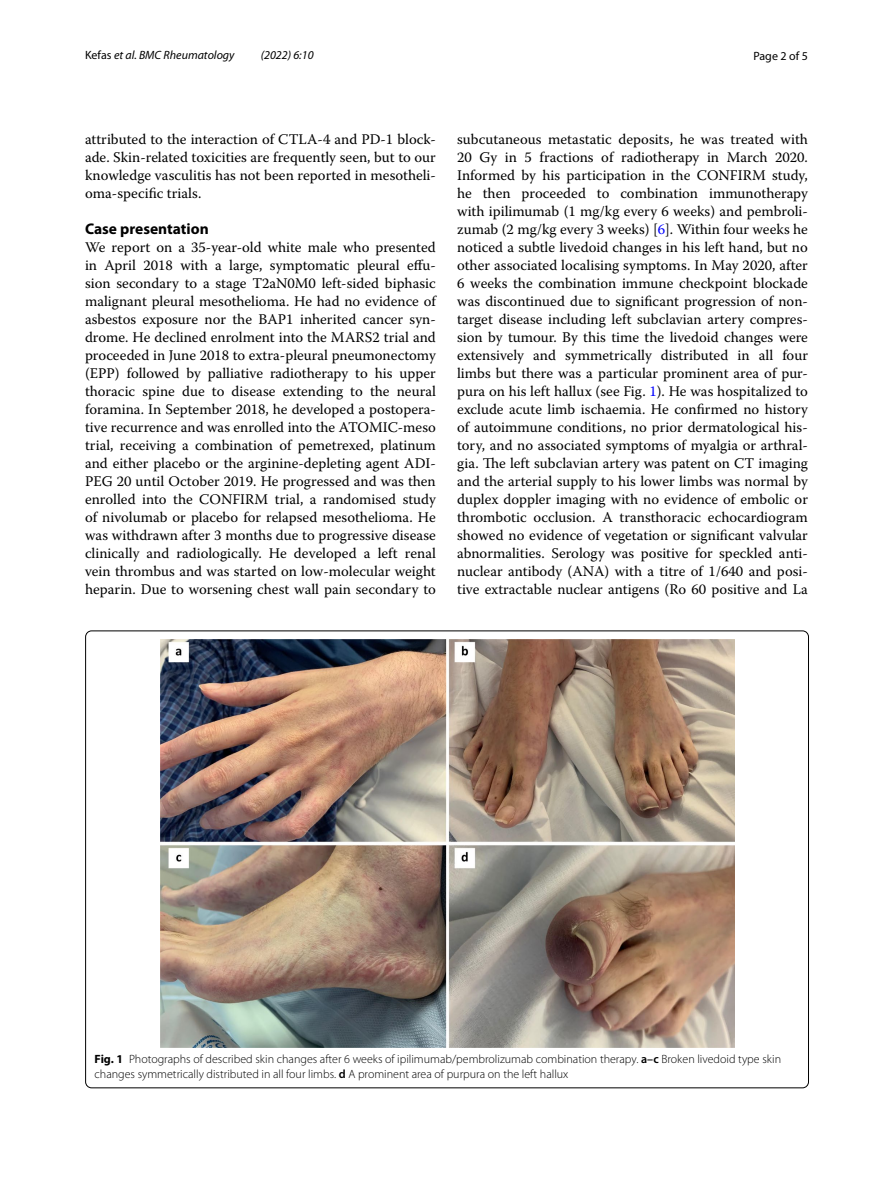
<style>
.page{position:relative;width:893px;height:1187px;background:#fff}
.page>*{position:absolute;margin:0;border:0;box-sizing:border-box;transform-origin:0 0}
.t1{font:700 15.45px "Myriad Pro";color:#000}
.t2{font:14.7px/18px "Warnock Pro";color:#000;text-align:justify}
.t3{font:300 12px/15px "Myriad Pro";color:#000}
.t4{font:italic 12px "Myriad Pro";color:#000}
.t5{font:12px "Myriad Pro";color:#000}
.s1{font-style:normal}
.s2{color:#00f}
.s3{font-weight:700}
.s4{font-weight:600}
</style>
<div class="page">
<img style="left:160px;top:640px;width:574px;height:407px">
<p class="t4" style="left:85px;top:48px;width:151px"><span class="s1">Kefas</span> et al. BMC Rheumatology</p>
<p class="t4" style="left:261px;top:48px;width:54px">(2022) 6:10</p>
<p class="t5" style="left:753px;top:48px;width:56px">Page 2 of 5</p>
<p class="t2" style="left:85px;top:130px;width:352px">attributed to the interaction of CTLA-4 and PD-1 block&shy;ade. Skin-related toxicities are frequently seen, but to our knowledge vasculitis has not been reported in mesotheli&shy;oma-specific trials.</p>
<p class="t1" style="left:85px;top:218px;width:125px">Case presentation</p>
<p class="t2" style="left:85px;top:238px;width:352px">We report on a 35-year-old white male who presented in April 2018 with a large, symptomatic pleural effu&shy;sion secondary to a stage T2aN0M0 left-sided biphasic malignant pleural mesothelioma. He had no evidence of asbestos exposure nor the BAP1 inherited cancer syn&shy;drome. He declined enrolment into the MARS2 trial and proceeded in June 2018 to extra-pleural pneumonectomy (EPP) followed by palliative radiotherapy to his upper thoracic spine due to disease extending to the neural foramina. In September 2018, he developed a postopera&shy;tive recurrence and was enrolled into the ATOMIC-meso trial, receiving a combination of pemetrexed, platinum and either placebo or the arginine-depleting agent ADI-PEG 20 until October 2019. He progressed and was then enrolled into the CONFIRM trial, a randomised study of nivolumab or placebo for relapsed mesothelioma. He was withdrawn after 3 months due to progressive disease clinically and radiologically. He developed a left renal vein thrombus and was started on low-molecular weight heparin. Due to worsening chest wall pain secondary to</p>
<p class="t2" style="left:457px;top:130px;width:352px">subcutaneous metastatic deposits, he was treated with 20 Gy in 5 fractions of radiotherapy in March 2020.<br>Informed by his participation in the CONFIRM study, he then proceeded to combination immunotherapy with ipilimumab (1 mg/kg every 6 weeks) and pembroli&shy;zumab (2 mg/kg every 3 weeks) [<span class="s2">6</span>]. Within four weeks he noticed a subtle livedoid changes in his left hand, but no other associated localising symptoms. In May 2020, after 6 weeks the combination immune checkpoint blockade was discontinued due to significant progression of non&shy;target disease including left subclavian artery compres&shy;sion by tumour. By this time the livedoid changes were extensively and symmetrically distributed in all four limbs but there was a particular prominent area of pur&shy;pura on his left hallux (see Fig. <span class="s2">1</span>). He was hospitalized to exclude acute limb ischaemia. He confirmed no history of autoimmune conditions, no prior dermatological his&shy;tory, and no associated symptoms of myalgia or arthral&shy;gia. The left subclavian artery was patent on CT imaging and the arterial supply to his lower limbs was normal by duplex doppler imaging with no evidence of embolic or thrombotic occlusion. A transthoracic echocardiogram showed no evidence of vegetation or significant valvular abnormalities. Serology was positive for speckled anti&shy;nuclear antibody (ANA) with a titre of 1/640 and posi&shy;tive extractable nuclear antigens (Ro 60 positive and La</p>
<p class="t3" style="left:95px;top:1051px;width:688px"><span class="s3">Fig. 1</span> Photographs of described skin changes after 6 weeks of ipilimumab/pembrolizumab combination therapy. <span class="s4">a–c</span> Broken livedoid type skin changes symmetrically distributed in all four limbs. <span class="s4">d</span> A prominent area of purpura on the left hallux</p>
</div>
